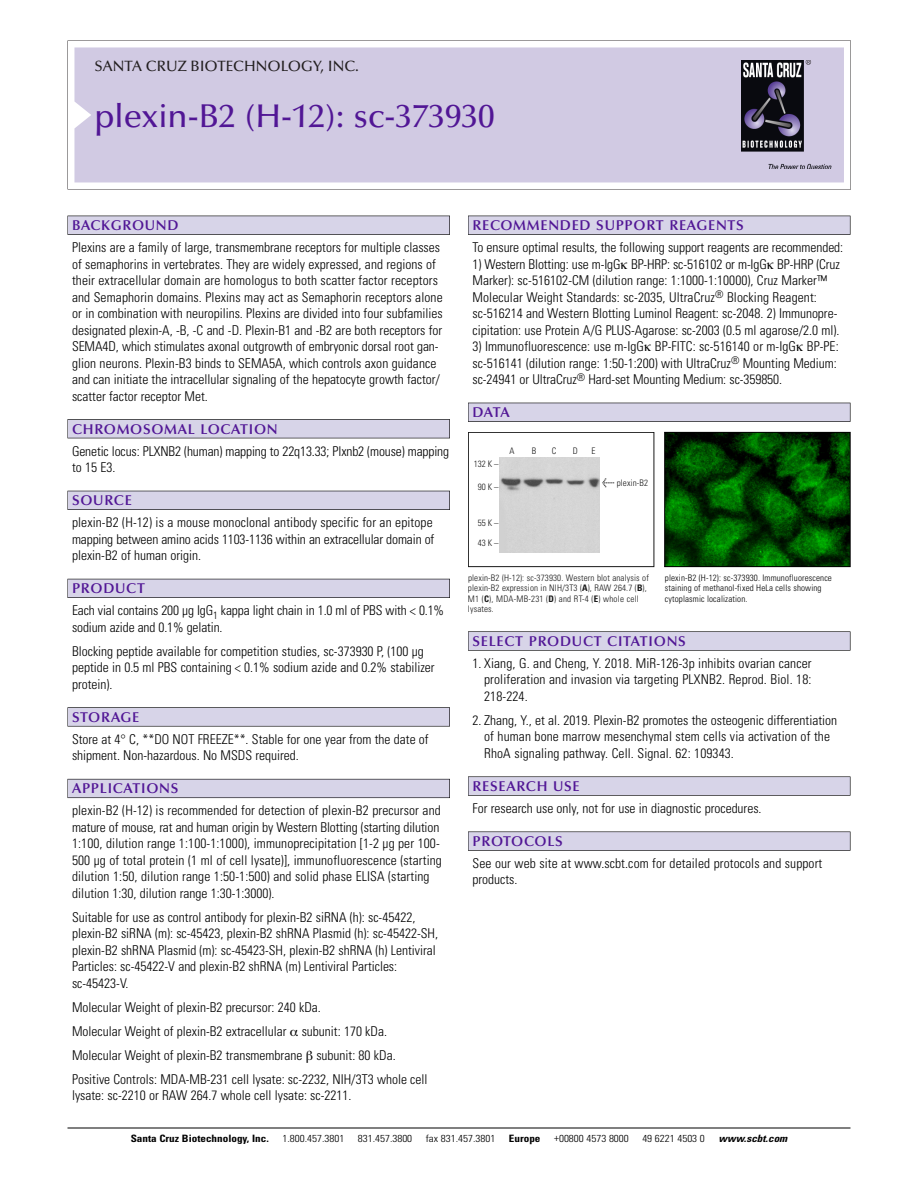
<style>
.page{position:relative;width:918px;height:1188px;background:#fff}
.page>*{position:absolute;margin:0;border:0;box-sizing:border-box;transform-origin:0 0}
.t1{font:500 33px "Optima";color:#511695}
.t2{font:500 15px "Optima";color:#231f20}
.t3{font:600 14.25px "Optima";letter-spacing:.05em;color:#511695}
.t4{font:300 condensed 13.5px/16.5px "Univers";color:#000}
.t5{font:300 condensed 10.2px "Univers";color:#000;scale:1.1 1}
.t6{font:700 condensed 10.2px "Univers";color:#000;scale:1.1 1}
.t7{font:italic 700 condensed 10.2px "Univers";color:#000;scale:1.1 1}
.t8{font:300 condensed 9px/10.5px "Univers";letter-spacing:.015em;color:#191919}
.t9{font:300 condensed 9px/10.5px "Univers";letter-spacing:.015em;color:#000}
.s1{font-family:"Meta Plus";font-weight:400;font-stretch:normal;font-size:10.5px}
.s2{font-weight:700}
</style>
<div class="page">
<svg style="left:74px;top:41px;width:777px;height:148px"></svg>
<div style="left:74px;top:47px;width:770px;height:135px;background:#d1cae3"></div>
<img style="left:741px;top:60px;width:90px;height:108px">
<div style="left:68px;top:216px;width:382px;height:19px;background:#535256"></div>
<div style="left:68px;top:216px;width:381px;height:18px;background:#d7d4e8"></div>
<div style="left:68px;top:419px;width:382px;height:19px;background:#515155"></div>
<div style="left:68px;top:420px;width:381px;height:18px;background:#d7d4e8"></div>
<div style="left:68px;top:491px;width:382px;height:19px;background:#515057"></div>
<div style="left:68px;top:491px;width:381px;height:18px;background:#d7d4e8"></div>
<div style="left:68px;top:579px;width:382px;height:19px;background:#535259"></div>
<div style="left:68px;top:579px;width:381px;height:18px;background:#d7d4e8"></div>
<svg style="left:68px;top:707px;width:382px;height:20px"></svg>
<div style="left:68px;top:708px;width:381px;height:18px;background:#d7d4e8"></div>
<div style="left:68px;top:779px;width:382px;height:19px;background:#64626c"></div>
<div style="left:68px;top:779px;width:381px;height:18px;background:#d7d4e8"></div>
<div style="left:468px;top:216px;width:382px;height:19px;background:#535256"></div>
<div style="left:468px;top:216px;width:382px;height:18px;background:#d7d4e8"></div>
<div style="left:468px;top:403px;width:382px;height:19px;background:#525156"></div>
<div style="left:468px;top:403px;width:382px;height:18px;background:#d7d4e8"></div>
<div style="left:468px;top:631px;width:382px;height:20px;background:#666"></div>
<div style="left:468px;top:632px;width:382px;height:18px;background:#d7d4e8"></div>
<svg style="left:468px;top:776px;width:382px;height:20px"></svg>
<div style="left:468px;top:777px;width:382px;height:18px;background:#d7d4e8"></div>
<div style="left:468px;top:832px;width:382px;height:19px;background:#58575a"></div>
<div style="left:468px;top:832px;width:382px;height:18px;background:#d7d4e8"></div>
<hr style="left:68px;top:1128px;width:782px;height:1px;background:#000">
<img style="left:666px;top:434px;width:183px;height:131px">
<div style="left:664px;top:432px;width:187px;height:135px;border:1px solid #000"></div>
<div style="left:468px;top:432px;width:186px;height:135px;border:1px solid #191919"></div>
<img style="left:500px;top:457px;width:100px;height:96px">
<p class="t2" style="left:94px;top:60px;width:266px">SANTA CRUZ BIOTECHNOLOGY, INC.</p>
<p class="t1" style="left:94px;top:102px;width:402px">plexin-B2 (H-12): sc-373930</p>
<p class="t3" style="left:72px;top:219px;width:108px">BACKGROUND</p>
<p class="t4" style="left:72px;top:240px;width:372px">Plexins are a family of large, transmembrane receptors for multiple classes of semaphorins in vertebrates. They are widely expressed, and regions of their extracellular domain are homologus to both scatter factor receptors and Semaphorin domains. Plexins may act as Semaphorin receptors alone or in combination with neuropilins. Plexins are divided into four subfamilies designated plexin-A, -B, -C and -D. Plexin-B1 and -B2 are both receptors for SEMA4D, which stimulates axonal outgrowth of embryonic dorsal root gan&shy;glion neurons. Plexin-B3 binds to SEMA5A, which controls axon guidance and can initiate the intracellular signaling of the hepatocyte growth factor/ scatter factor receptor Met.</p>
<p class="t3" style="left:72px;top:423px;width:207px">CHROMOSOMAL LOCATION</p>
<p class="t4" style="left:72px;top:444px;width:379px">Genetic locus: PLXNB2 (human) mapping to 22q13.33; Plxnb2 (mouse) mapping to 15 E3.</p>
<p class="t3" style="left:72px;top:494px;width:61px">SOURCE</p>
<p class="t4" style="left:72px;top:516px;width:364px;text-align:justify">plexin-B2 (H-12) is a mouse monoclonal antibody specific for an epitope mapping between amino acids 1103-1136 within an extracellular domain of plexin-B2 of human origin.</p>
<p class="t3" style="left:72px;top:582px;width:74px">PRODUCT</p>
<p class="t4" style="left:72px;top:604px;width:374px">Each vial contains 200 µg IgG<sub>1</sub> kappa light chain in 1.0 ml of PBS with &lt; 0.1% sodium azide and 0.1% gelatin.</p>
<p class="t4" style="left:72px;top:644px;width:364px">Blocking peptide available for competition studies, sc-373930 P, (100 µg peptide in 0.5 ml PBS containing &lt; 0.1% sodium azide and 0.2% stabilizer protein).</p>
<p class="t3" style="left:72px;top:711px;width:69px">STORAGE</p>
<p class="t4" style="left:72px;top:732px;width:358px">Store at 4° C, **DO NOT FREEZE**. Stable for one year from the date of shipment. Non-hazardous. No MSDS required.</p>
<p class="t3" style="left:72px;top:783px;width:108px">APPLICATIONS</p>
<p class="t4" style="left:72px;top:804px;width:371px">plexin-B2 (H-12) is recommended for detection of plexin-B2 precursor and mature of mouse, rat and human origin by Western Blotting (starting dilution 1:100, dilution range 1:100-1:1000), immunoprecipitation [1-2 µg per 100- 500 µg of total protein (1 ml of cell lysate)], immunofluorescence (starting dilution 1:50, dilution range 1:50-1:500) and solid phase ELISA (starting dilution 1:30, dilution range 1:30-1:3000).</p>
<p class="t4" style="left:72px;top:910px;width:367px">Suitable for use as control antibody for plexin-B2 siRNA (h): sc-45422, plexin-B2 siRNA (m): sc-45423, plexin-B2 shRNA Plasmid (h): sc-45422-SH, plexin-B2 shRNA Plasmid (m): sc-45423-SH, plexin-B2 shRNA (h) Lentiviral Particles: sc-45422-V and plexin-B2 shRNA (m) Lentiviral Particles: sc-45423-V.</p>
<p class="t4" style="left:72px;top:1000px;width:250px">Molecular Weight of plexin-B2 precursor: 240 kDa.</p>
<p class="t4" style="left:72px;top:1024px;width:317px">Molecular Weight of plexin-B2 extracellular subunit: 170 kDa.</p>
<p class="t4" style="left:72px;top:1048px;width:325px">Molecular Weight of plexin-B2 transmembrane subunit: 80 kDa.</p>
<p class="t4" style="left:72px;top:1072px;width:357px">Positive Controls: MDA-MB-231 cell lysate: sc-2232, NIH/3T3 whole cell lysate: sc-2210 or RAW 264.7 whole cell lysate: sc-2211.</p>
<p class="t3" style="left:473px;top:219px;width:273px">RECOMMENDED SUPPORT REAGENTS</p>
<p class="t4" style="left:473px;top:240px;width:372px">To ensure optimal results, the following support reagents are recommended:</p>
<p class="t4" style="left:473px;top:257px;width:369px">1) Western Blotting: use m-IgG BP-HRP: sc-516102 or m-IgG BP-HRP (Cruz Marker): sc-516102-CM (dilution range: 1:1000-1:10000), Cruz Marker™ Molecular Weight Standards: sc-2035, UltraCruz<sup>®</sup> Blocking Reagent: sc-516214 and Western Blotting Luminol Reagent: sc-2048. 2) Immunopre&shy;cipitation: use Protein A/G PLUS-Agarose: sc-2003 (0.5 ml agarose/2.0 ml).</p>
<p class="t4" style="left:473px;top:339px;width:368px">3) Immunofluorescence: use m-IgG BP-FITC: sc-516140 or m-IgG BP-PE: sc-516141 (dilution range: 1:50-1:200) with UltraCruz<sup>®</sup> Mounting Medium: sc-24941 or UltraCruz<sup>®</sup> Hard-set Mounting Medium: sc-359850.</p>
<p class="t3" style="left:473px;top:406px;width:39px">DATA</p>
<p class="t8" style="left:474px;top:459px;width:26px">132 K –</p>
<p class="t8" style="left:478px;top:483px;width:22px">90K–</p>
<p class="t8" style="left:478px;top:518px;width:22px">55K–</p>
<p class="t8" style="left:478px;top:538px;width:22px">43K–</p>
<p class="t8" style="left:509px;top:447px;width:7px">A</p>
<p class="t8" style="left:532px;top:447px;width:6px">B</p>
<p class="t8" style="left:552px;top:447px;width:6px">C</p>
<p class="t8" style="left:573px;top:447px;width:7px">D</p>
<p class="t8" style="left:592px;top:447px;width:5px">E</p>
<p class="t8" style="left:602px;top:479px;width:48px"><span class="s1">&lt;</span> plexin-B2</p>
<p class="t8" style="left:468px;top:573px;width:182px">plexin-B2 (H-12): sc-373930. Western blot analysis of plexin-B2 expression in NIH/3T3 (<span class="s2">A</span>), RAW 264.7 (<span class="s2">B</span>), M1 (<span class="s2">C</span>), MDA-MB-231 (<span class="s2">D</span>) and RT-4 (<span class="s2">E</span>) whole cell lysates.</p>
<p class="t9" style="left:665px;top:573px;width:169px">plexin-B2 (H-12): sc-373930. Immunofluorescence staining of methanol-fixed HeLa cells showing cytoplasmic localization.</p>
<p class="t3" style="left:473px;top:635px;width:215px">SELECT PRODUCT CITATIONS</p>
<p class="t4" style="left:484px;top:656px;width:329px;text-align:justify;text-indent:-12px">1. Xiang, G. and Cheng, Y. 2018. MiR-126-3p inhibits ovarian cancer proliferation and invasion via targeting PLXNB2. Reprod. Biol. 18:<br>218-224.</p>
<p class="t4" style="left:484px;top:713px;width:354px;text-indent:-12px">2. Zhang, Y., et al. 2019. Plexin-B2 promotes the osteogenic differentiation of human bone marrow mesenchymal stem cells via activation of the<br>RhoA signaling pathway. Cell. Signal. 62: 109343.</p>
<p class="t3" style="left:473px;top:780px;width:109px">RESEARCH USE</p>
<p class="t4" style="left:473px;top:801px;width:291px">For research use only, not for use in diagnostic procedures.</p>
<p class="t3" style="left:473px;top:835px;width:92px">PROTOCOLS</p>
<p class="t4" style="left:473px;top:856px;width:351px">See our web site at www.scbt.com for detailed protocols and support products.</p>
<p class="t6" style="left:131px;top:1135px;width:127px">Santa Cruz Biotechnology, Inc.</p>
<p class="t5" style="left:282px;top:1135px;width:58px">1.800.457.3801</p>
<p class="t5" style="left:358px;top:1135px;width:51px">831.457.3800</p>
<p class="t5" style="left:426px;top:1135px;width:65px">fax 831.457.3801</p>
<p class="t6" style="left:509px;top:1135px;width:30px">Europe</p>
<p class="t5" style="left:554px;top:1135px;width:69px">+00800 4573 8000</p>
<p class="t5" style="left:642px;top:1135px;width:58px">49 6221 4503 0</p>
<p class="t7" style="left:719px;top:1135px;width:66px">www.scbt.com</p>
</div>
